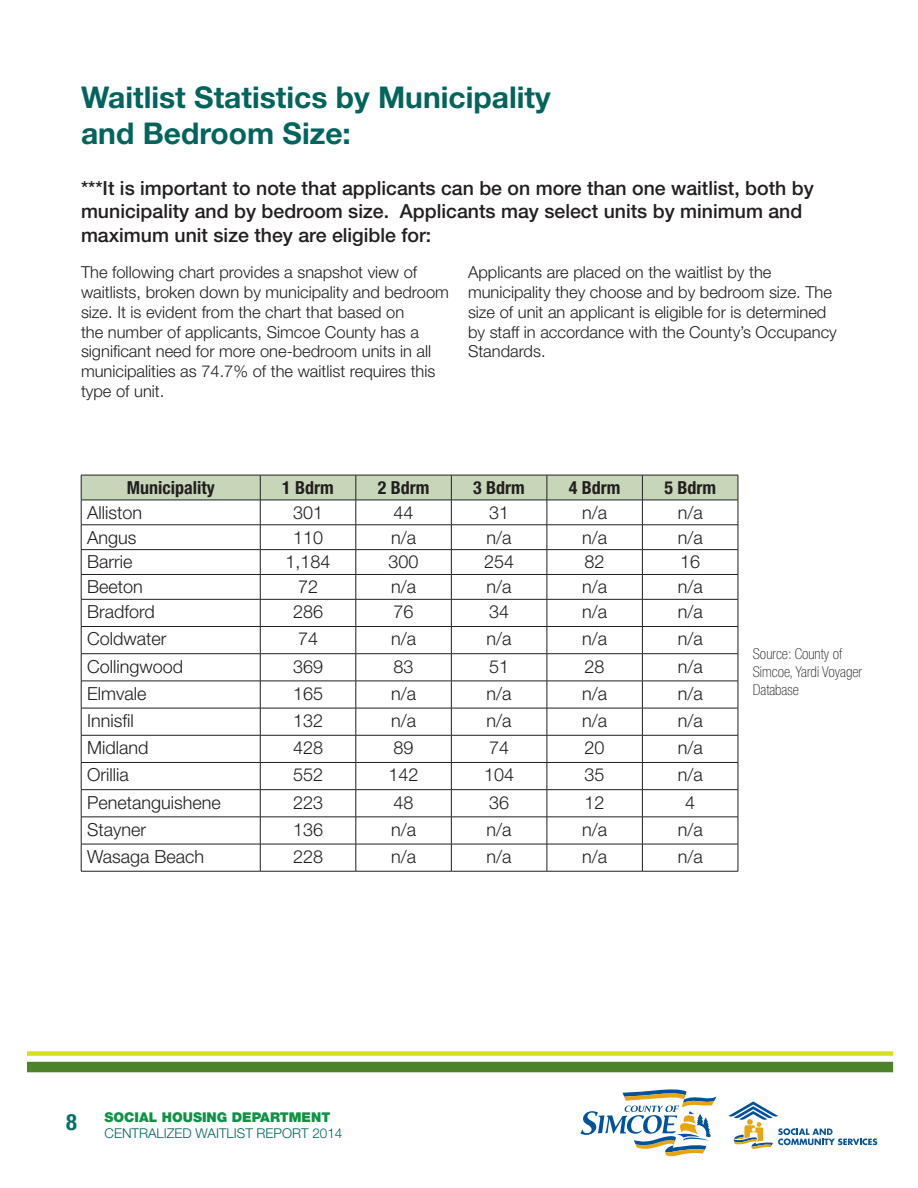
<style>
.page{position:relative;width:918px;height:1188px;background:#fff}
.page>*{position:absolute;margin:0;border:0;box-sizing:border-box;transform-origin:0 0}
.Body_copy{font:700 30px/36px "Helvetica Neue LT Std";color:#02645d}
.t1{font:500 19.5px/23.4px "Helvetica Neue LT Std";color:#231f20}
.t2{font:300 18px "Helvetica Neue LT Std";color:#231f20}
.t3{font:700 condensed 18px "Helvetica Neue LT Std";color:#231f20}
.Body_copy-2{font:300 16.5px/19.8px "Helvetica Neue LT Std";color:#231f20}
.Body_copy-3{font:100 condensed 15px/18px "Helvetica Neue LT Std";color:#231f20}
.t4{font:300 13.5px/16.2px "Helvetica Neue LT Std";color:#02645d}
.s1{font-weight:700;font-stretch:condensed;font-size:22.5px;color:#06716b}
.s2{font-weight:900;color:#0d9344}
</style>
<div class="page">
<div style="left:27px;top:1062px;width:866px;height:10px;background:#4c8229"></div>
<div style="left:27px;top:1051px;width:866px;height:5px;background:#d6df21"></div>
<svg style="left:580px;top:1089px;width:137px;height:68px"></svg>
<svg style="left:728px;top:1101px;width:149px;height:48px"></svg>
<svg style="left:81px;top:475px;width:658px;height:396px"></svg>
<hr style="left:81px;top:871px;width:179px;height:1px;background:#231f20">
<hr style="left:260px;top:871px;width:96px;height:1px;background:#231f20">
<hr style="left:356px;top:871px;width:95px;height:1px;background:#231f20">
<hr style="left:451px;top:871px;width:96px;height:1px;background:#231f20">
<hr style="left:547px;top:871px;width:95px;height:1px;background:#231f20">
<hr style="left:642px;top:871px;width:96px;height:1px;background:#231f20">
<p class="Body_copy" style="left:81px;top:79px;width:471px">Waitlist Statistics by Municipality and Bedroom Size:</p>
<p class="t1" style="left:81px;top:176px;width:734px">***It is important to note that applicants can be on more than one waitlist, both by municipality and by bedroom size. Applicants may select units by minimum and maximum unit size they are eligible for:</p>
<p class="Body_copy-2" style="left:81px;top:262px;width:369px">The following chart provides a snapshot view of waitlists, broken down by municipality and bedroom size. It is evident from the chart that based on<br>the number of applicants, Simcoe County has a significant need for more one-bedroom units in all municipalities as 74.7% of the waitlist requires this type of unit.</p>
<p class="Body_copy-2" style="left:468px;top:262px;width:370px">Applicants are placed on the waitlist by the municipality they choose and by bedroom size. The size of unit an applicant is eligible for is determined by staff in accordance with the County’s Occupancy Standards.</p>
<p class="t3" style="left:127px;top:477px;width:89px">Municipality</p>
<p class="t3" style="left:282px;top:477px;width:53px">1 Bdrm</p>
<p class="t3" style="left:378px;top:477px;width:53px">2 Bdrm</p>
<p class="t3" style="left:473px;top:477px;width:53px">3 Bdrm</p>
<p class="t3" style="left:569px;top:477px;width:53px">4 Bdrm</p>
<p class="t3" style="left:664px;top:477px;width:53px">5 Bdrm</p>
<p class="t2" style="left:87px;top:501px;width:56px">Alliston</p>
<p class="t2" style="left:293px;top:501px;width:32px">301</p>
<p class="t2" style="left:394px;top:501px;width:22px">44</p>
<p class="t2" style="left:489px;top:501px;width:22px">31</p>
<p class="t2" style="left:582px;top:501px;width:27px">n/a</p>
<p class="t2" style="left:678px;top:501px;width:27px">n/a</p>
<p class="t2" style="left:87px;top:526px;width:51px">Angus</p>
<p class="t2" style="left:293px;top:526px;width:32px">110</p>
<p class="t2" style="left:391px;top:526px;width:27px">n/a</p>
<p class="t2" style="left:487px;top:526px;width:27px">n/a</p>
<p class="t2" style="left:582px;top:526px;width:27px">n/a</p>
<p class="t2" style="left:678px;top:526px;width:27px">n/a</p>
<p class="t2" style="left:87px;top:551px;width:47px">Barrie</p>
<p class="t2" style="left:286px;top:551px;width:47px">1,184</p>
<p class="t2" style="left:389px;top:551px;width:32px">300</p>
<p class="t2" style="left:484px;top:551px;width:32px">254</p>
<p class="t2" style="left:585px;top:551px;width:22px">82</p>
<p class="t2" style="left:680px;top:551px;width:22px">16</p>
<p class="t2" style="left:87px;top:576px;width:57px">Beeton</p>
<p class="t2" style="left:298px;top:576px;width:22px">72</p>
<p class="t2" style="left:391px;top:576px;width:27px">n/a</p>
<p class="t2" style="left:487px;top:576px;width:27px">n/a</p>
<p class="t2" style="left:582px;top:576px;width:27px">n/a</p>
<p class="t2" style="left:678px;top:576px;width:27px">n/a</p>
<p class="t2" style="left:87px;top:601px;width:69px">Bradford</p>
<p class="t2" style="left:293px;top:601px;width:32px">286</p>
<p class="t2" style="left:394px;top:601px;width:22px">76</p>
<p class="t2" style="left:489px;top:601px;width:22px">34</p>
<p class="t2" style="left:582px;top:601px;width:27px">n/a</p>
<p class="t2" style="left:678px;top:601px;width:27px">n/a</p>
<p class="t2" style="left:87px;top:628px;width:81px">Coldwater</p>
<p class="t2" style="left:298px;top:628px;width:22px">74</p>
<p class="t2" style="left:391px;top:628px;width:27px">n/a</p>
<p class="t2" style="left:487px;top:628px;width:27px">n/a</p>
<p class="t2" style="left:582px;top:628px;width:27px">n/a</p>
<p class="t2" style="left:678px;top:628px;width:27px">n/a</p>
<p class="t2" style="left:87px;top:655px;width:98px">Collingwood</p>
<p class="t2" style="left:293px;top:655px;width:32px">369</p>
<p class="t2" style="left:394px;top:655px;width:22px">83</p>
<p class="t2" style="left:489px;top:655px;width:22px">51</p>
<p class="t2" style="left:585px;top:655px;width:22px">28</p>
<p class="t2" style="left:678px;top:655px;width:27px">n/a</p>
<p class="t2" style="left:87px;top:682px;width:61px">Elmvale</p>
<p class="t2" style="left:293px;top:682px;width:32px">165</p>
<p class="t2" style="left:391px;top:682px;width:27px">n/a</p>
<p class="t2" style="left:487px;top:682px;width:27px">n/a</p>
<p class="t2" style="left:582px;top:682px;width:27px">n/a</p>
<p class="t2" style="left:678px;top:682px;width:27px">n/a</p>
<p class="t2" style="left:87px;top:710px;width:48px">Innisfil</p>
<p class="t2" style="left:293px;top:710px;width:32px">132</p>
<p class="t2" style="left:391px;top:710px;width:27px">n/a</p>
<p class="t2" style="left:487px;top:710px;width:27px">n/a</p>
<p class="t2" style="left:582px;top:710px;width:27px">n/a</p>
<p class="t2" style="left:678px;top:710px;width:27px">n/a</p>
<p class="t2" style="left:87px;top:737px;width:63px">Midland</p>
<p class="t2" style="left:293px;top:737px;width:32px">428</p>
<p class="t2" style="left:394px;top:737px;width:22px">89</p>
<p class="t2" style="left:489px;top:737px;width:22px">74</p>
<p class="t2" style="left:585px;top:737px;width:22px">20</p>
<p class="t2" style="left:678px;top:737px;width:27px">n/a</p>
<p class="t2" style="left:87px;top:764px;width:43px">Orillia</p>
<p class="t2" style="left:293px;top:764px;width:32px">552</p>
<p class="t2" style="left:389px;top:764px;width:32px">142</p>
<p class="t2" style="left:484px;top:764px;width:32px">104</p>
<p class="t2" style="left:585px;top:764px;width:22px">35</p>
<p class="t2" style="left:678px;top:764px;width:27px">n/a</p>
<p class="t2" style="left:87px;top:791px;width:135px">Penetanguishene</p>
<p class="t2" style="left:293px;top:791px;width:32px">223</p>
<p class="t2" style="left:394px;top:791px;width:22px">48</p>
<p class="t2" style="left:489px;top:791px;width:22px">36</p>
<p class="t2" style="left:585px;top:791px;width:22px">12</p>
<p class="t2" style="left:685px;top:791px;width:12px">4</p>
<p class="t2" style="left:87px;top:818px;width:61px">Stayner</p>
<p class="t2" style="left:293px;top:818px;width:32px">136</p>
<p class="t2" style="left:391px;top:818px;width:27px">n/a</p>
<p class="t2" style="left:487px;top:818px;width:27px">n/a</p>
<p class="t2" style="left:582px;top:818px;width:27px">n/a</p>
<p class="t2" style="left:678px;top:818px;width:27px">n/a</p>
<p class="t2" style="left:87px;top:845px;width:119px">Wasaga Beach</p>
<p class="t2" style="left:293px;top:845px;width:32px">228</p>
<p class="t2" style="left:391px;top:845px;width:27px">n/a</p>
<p class="t2" style="left:487px;top:845px;width:27px">n/a</p>
<p class="t2" style="left:582px;top:845px;width:27px">n/a</p>
<p class="t2" style="left:678px;top:845px;width:27px">n/a</p>
<p class="Body_copy-3" style="left:753px;top:644px;width:111px">Source: County of<br>Simcoe, Yardi Voyager<br>Database</p>
<p class="t4" style="left:105px;top:1109px;width:239px;text-indent:-39px"><span class="s1">8</span> <span class="s2">SOCIAL HOUSING DEPARTMENT<br></span>CENTRALIZED WAITLIST REPORT 2014</p>
</div>
